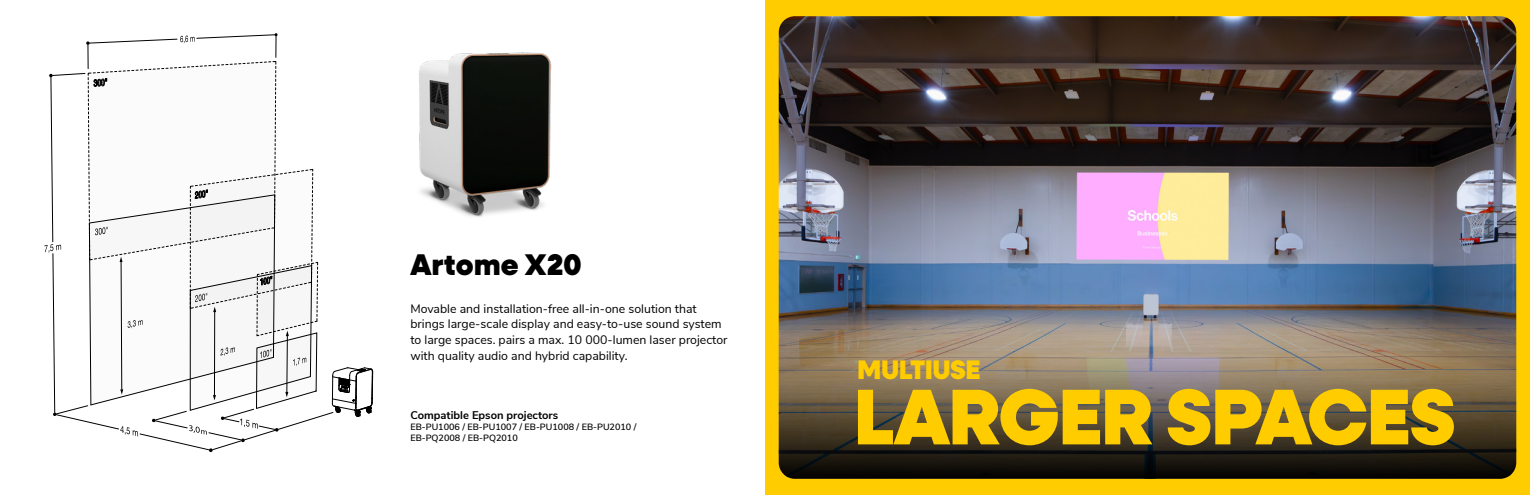
<style>
.page{position:relative;width:1530px;height:495px;background:#fff}
.page>*{position:absolute;margin:0;border:0;box-sizing:border-box;transform-origin:0 0}
.t1{font:900 79.12px "Neulis Sans";letter-spacing:-.02em;color:#fc0}
.t2{font:900 30px "Neulis Sans";color:#000}
.t3{font:900 26.88px "Neulis Sans";letter-spacing:-.02em;color:#fc0}
.t4{font:12.25px/14.8px "Nunito Sans";color:#000}
.t5{font:700 11.12px "Nunito Sans";color:#000}
.t6{font:600 9.12px/10.9px "Nunito Sans";color:#000}
</style>
<div class="page">
<svg style="left:44px;top:33px;width:329px;height:419px"></svg>
<img style="left:419px;top:52px;width:133px;height:165px">
<div style="left:765px;top:0;width:765px;height:495px;background:#fc0"></div>
<img style="left:779px;top:16px;width:737px;height:463px">
<svg style="left:779px;top:326px;width:737px;height:153px;background:#665a49"></svg>
<h2 class="t2" style="left:410px;top:242px;width:173px">Artome X20</h2>
<p class="t4" style="left:410px;top:301px;width:313px">Movable and installation-free all-in-one solution that brings large-scale display and easy-to-use sound system</p>
<p class="t4" style="left:410px;top:331px;width:319px;line-height:16.2px">to large spaces. pairs a max. 10 000-lumen laser projector with quality audio and hybrid capability.</p>
<p class="t5" style="left:410px;top:407px;width:149px">Compatible Epson projectors</p>
<p class="t6" style="left:410px;top:421px;width:228px">EB-PU1006 / EB-PU1007 / EB-PU1008 / EB-PU2010 /<br>EB-PQ2008 / EB-PQ2010</p>
<h3 class="t3" style="left:857px;top:349px;width:125px">MULTIUSE</h3>
<h1 class="t1" style="left:853px;top:357px;width:604px">LARGER SPACES</h1>
</div>
